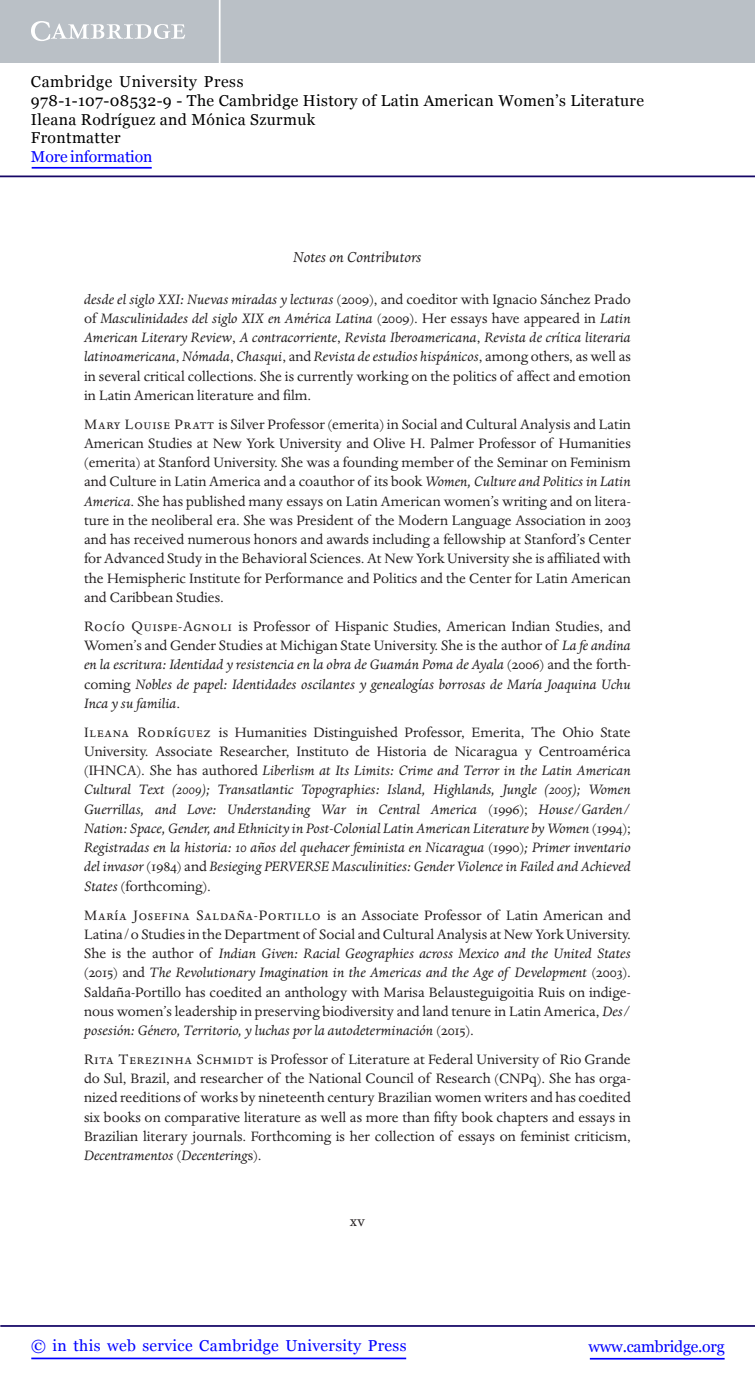
<style>
.page{position:relative;width:755px;height:1385px;background:#fff}
.page>*{position:absolute;margin:0;border:0;box-sizing:border-box;transform-origin:0 0}
.t1{font:italic 16.62px "Dante MT Std";color:#231f20}
.t2{font:16.62px "Dante MT Std";color:#231f20}
.t3{font:15.75px/19.2px "Dante MT Std";color:#231f20;text-align:justify}
.t4{font:italic 15.75px/19.2px "Dante MT Std";color:#231f20;text-align:justify}
.t5{font:15.75px/18.6px "Georgia";letter-spacing:.025em;color:#000}
.t6{font:15.75px "Georgia";letter-spacing:.025em;color:#00f}
.t7{font:15.75px "Georgia";letter-spacing:-.015em;color:#00f}
.t8{font:15.75px "Georgia";letter-spacing:-.01em;color:#00f}
.s1{font-style:normal}
.s2{font-style:italic}
</style>
<div class="page">
<hr style="left:589px;top:1358px;width:135px;height:1px;background:#00f">
<hr style="left:0;top:1325px;width:754px;height:2px;background:#150666">
<hr style="left:31px;top:1357px;width:375px;height:2px;background:#00f">
<div style="left:0;top:0;width:754px;height:63px;background:#bac0c6"></div>
<svg style="left:31px;top:21px;width:154px;height:20px"></svg>
<hr style="left:219px;top:0;width:1px;height:63px;background:#fff">
<hr style="left:0;top:175px;width:754px;height:2px;background:#150666">
<hr style="left:32px;top:167px;width:120px;height:2px;background:#00f">
<p class="t5" style="left:31px;top:73px;width:614px">Cambridge University Press<br>978-1-107-08532-9 - The Cambridge History of Latin American Women’s Literature Ileana Rodríguez and Mónica Szurmuk<br>Frontmatter</p>
<p class="t8" style="left:31px;top:147px;width:123px">More information</p>
<p class="t1" style="left:293px;top:251px;width:130px">Notes on Contributors</p>
<p class="t4" style="left:84px;top:290px;width:548px">desde el siglo XXI: Nuevas miradas y lecturas <span class="s1">(2009), and coeditor with Ignacio Sánchez Prado of</span> Masculinidades del siglo XIX en América Latina <span class="s1">(2009). Her essays have appeared in</span> Latin American Literary Review <span class="s1">,</span> A contracorriente <span class="s1">,</span> Revista Iberoamericana <span class="s1">,</span> Revista de crítica literaria latinoamericana <span class="s1">,</span> Nómada <span class="s1">,</span> Chasqui <span class="s1">, and</span> Revista de estudios hispánicos <span class="s1">, among others, as well as in several critical collections. She is currently working on the politics of affect and emotion in Latin American literature and film.</span></p>
<p class="t3" style="left:84px;top:416px;width:548px">Mary Louise Pratt is Silver Professor (emerita) in Social and Cultural Analysis and Latin American Studies at New York University and Olive H. Palmer Professor of Humanities (emerita) at Stanford University. She was a founding member of the Seminar on Feminism and Culture in Latin America and a coauthor of its book <span class="s2">Women, Culture and Politics in Latin America</span> . She has published many essays on Latin American women’s writing and on litera&shy;ture in the neoliberal era. She was President of the Modern Language Association in 2003 and has received numerous honors and awards including a fellowship at Stanford’s Center for Advanced Study in the Behavioral Sciences. At New York University she is affiliated with the Hemispheric Institute for Performance and Politics and the Center for Latin American and Caribbean Studies.</p>
<p class="t3" style="left:84px;top:618px;width:548px">Rocío Quispe-Agnoli is Professor of Hispanic Studies, American Indian Studies, and Women’s and Gender Studies at Michigan State University. She is the author of <span class="s2">La fe andina en la escritura: Identidad y resistencia en la obra de Guamán Poma de Ayala</span> (2006) and the forth&shy;coming <span class="s2">Nobles de papel: Identidades oscilantes y genealogías borrosas de María Joaquina Uchu Inca y su familia</span> .</p>
<p class="t4" style="left:84px;top:724px;width:548px"><span class="s1">Ileana Rodríguez is Humanities Distinguished Professor, Emerita, The Ohio State University. Associate Researcher, Instituto de Historia de Nicaragua y Centroamérica (IHNCA). She has authored</span> Liberlism at Its Limits: Crime and Terror in the Latin American Cultural Text (2009); Transatlantic Topographies: Island, Highlands, Jungle (2005); Women Guerrillas, and Love: Understanding War in Central America <span class="s1">(1996);</span> House/Garden/ Nation: Space, Gender, and Ethnicity in Post-Colonial Latin American Literature by Women <span class="s1">(1994); </span>Registradas en la historia: 10 años del quehacer feminista en Nicaragua <span class="s1">(1990)</span> ; Primer inventario del invasor <span class="s1">(1984) and</span> Besieging PERVERSE Masculinities: Gender Violence in Failed and Achieved States <span class="s1">(forthcoming).</span></p>
<p class="t3" style="left:84px;top:907px;width:548px">María Josefina Saldaña-Portillo is an Associate Professor of Latin American and Latina/o Studies in the Department of Social and Cultural Analysis at New York University.<br>She is the author of <span class="s2">Indian Given: Racial Geographies across Mexico and the United States </span>(2015) and <span class="s2">The Revolutionary Imagination in the Americas and the Age of Development</span> (2003).<br>Saldaña-Portillo has coedited an anthology with Marisa Belausteguigoitia Ruis on indige&shy;nous women’s leadership in preserving biodiversity and land tenure in Latin America, <span class="s2">Des/ posesión: Género, Territorio, y luchas por la autodeterminación</span> (2015).</p>
<p class="t3" style="left:84px;top:1051px;width:548px">Rita Terezinha Schmidt is Professor of Literature at Federal University of Rio Grande do Sul, Brazil, and researcher of the National Council of Research (CNPq). She has orga&shy;nized reeditions of works by nineteenth century Brazilian women writers and has coedited six books on comparative literature as well as more than fifty book chapters and essays in Brazilian literary journals. Forthcoming is her collection of essays on feminist criticism, <span class="s2">Decentramentos</span> ( <span class="s2">Decentering</span> s).</p>
<p class="t2" style="left:349px;top:1215px;width:17px">xv</p>
<p class="t6" style="left:31px;top:1336px;width:376px">© in this web service Cambridge University Press</p>
<p class="t7" style="left:588px;top:1336px;width:137px">www.cambridge.org</p>
</div>
